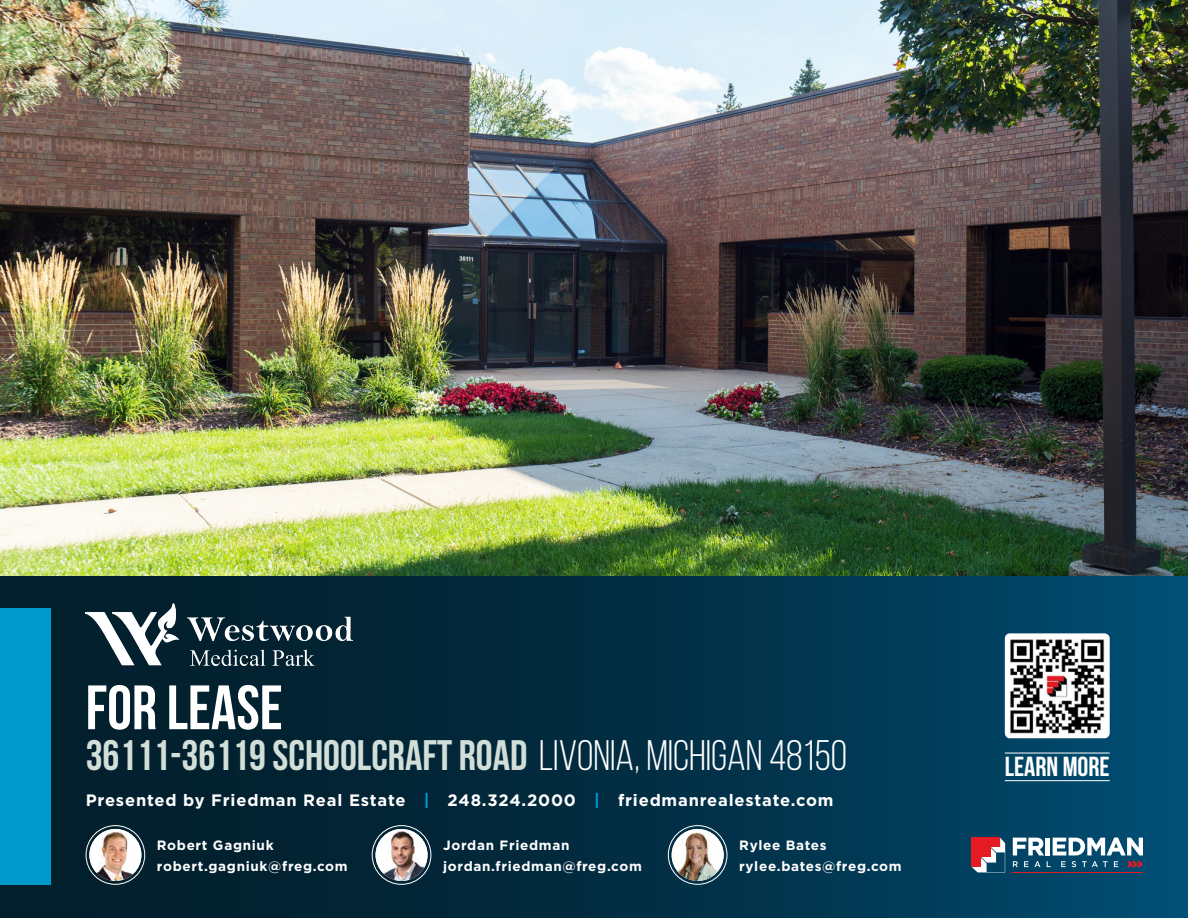
<style>
.page{position:relative;width:1188px;height:918px;background:#fff}
.page>*{position:absolute;margin:0;border:0;box-sizing:border-box;transform-origin:0 0}
.t1{font:700 62.55px "Bebas Neue";color:#fff}
.t2{font:700 42.6px "Bebas Neue";color:#d2dfd8}
.t3{font:700 27.6px "Bebas Neue";color:#fff}
.t4{font:700 16.5px "Gotham";letter-spacing:.05em;color:#fff}
.t5{font:700 13.5px "Gotham";letter-spacing:.05em;color:#fff}
.s1{font-weight:400;color:#fff}
.s2{color:#09c}
</style>
<div class="page">
<img style="left:0;top:0;width:1188px;height:576px">
<div style="left:0;top:576px;width:1188px;height:342px;background:linear-gradient(to right,#031821,#02486b)"></div>
<div style="left:0;top:608px;width:51px;height:277px;background:#09c"></div>
<svg style="left:1013px;top:838px;width:31px;height:17px"></svg>
<hr style="left:1046px;top:838px;width:4px;height:17px;background:#fff">
<svg style="left:1053px;top:838px;width:90px;height:17px"></svg>
<hr style="left:1013px;top:872px;width:130px;height:1px;background:#e51a23">
<svg style="left:1126px;top:861px;width:17px;height:6px"></svg>
<svg style="left:972px;top:838px;width:33px;height:34px"></svg>
<svg style="left:1013px;top:861px;width:5px;height:6px"></svg>
<svg style="left:1024px;top:861px;width:4px;height:6px"></svg>
<svg style="left:1034px;top:861px;width:6px;height:6px"></svg>
<svg style="left:1047px;top:861px;width:4px;height:6px"></svg>
<svg style="left:1061px;top:861px;width:5px;height:6px"></svg>
<svg style="left:1072px;top:861px;width:4px;height:6px"></svg>
<svg style="left:1082px;top:861px;width:26px;height:6px"></svg>
<svg style="left:1114px;top:861px;width:4px;height:6px"></svg>
<div style="left:668px;top:825px;width:59px;height:60px;border:1px solid #fff;border-radius:50%"></div>
<img style="left:672px;top:829px;width:52px;height:52px;border-radius:26px">
<div style="left:372px;top:825px;width:59px;height:60px;border:1px solid #fff;border-radius:50%"></div>
<img style="left:376px;top:829px;width:52px;height:52px;border-radius:26px">
<div style="left:86px;top:825px;width:59px;height:60px;border:1px solid #fff;border-radius:50%"></div>
<img style="left:89px;top:829px;width:52px;height:52px;border-radius:26px">
<img style="left:1005px;top:633px;width:105px;height:105px">
<hr style="left:1005px;top:780px;width:105px;height:1px;background:#fff">
<hr style="left:1005px;top:753px;width:105px;height:1px;background:#fff">
<img style="left:86px;top:603px;width:267px;height:63px">
<p class="t1" style="left:86px;top:673px;width:199px">FOR LEASE</p>
<p class="t2" style="left:86px;top:732px;width:763px">36111-36119 SCHOOLCRAFT ROAD <span class="s1">LIVONIA, MICHIGAN 48150</span></p>
<p class="t4" style="left:86px;top:789px;width:749px">Presented by Friedman Real Estate <span class="s2">|</span> 248.324.2000 <span class="s2">|</span> friedmanrealestate.com</p>
<p class="t5" style="left:157px;top:836px;width:118px">Robert Gagniuk</p>
<p class="t5" style="left:157px;top:857px;width:192px">robert.gagniuk@freg.com</p>
<p class="t5" style="left:443px;top:836px;width:128px">Jordan Friedman</p>
<p class="t5" style="left:443px;top:857px;width:200px">jordan.friedman@freg.com</p>
<p class="t5" style="left:739px;top:836px;width:89px">Rylee Bates</p>
<p class="t5" style="left:739px;top:857px;width:164px">rylee.bates@freg.com</p>
<p class="t3" style="left:1005px;top:752px;width:106px">LEARN MORE</p>
</div>
